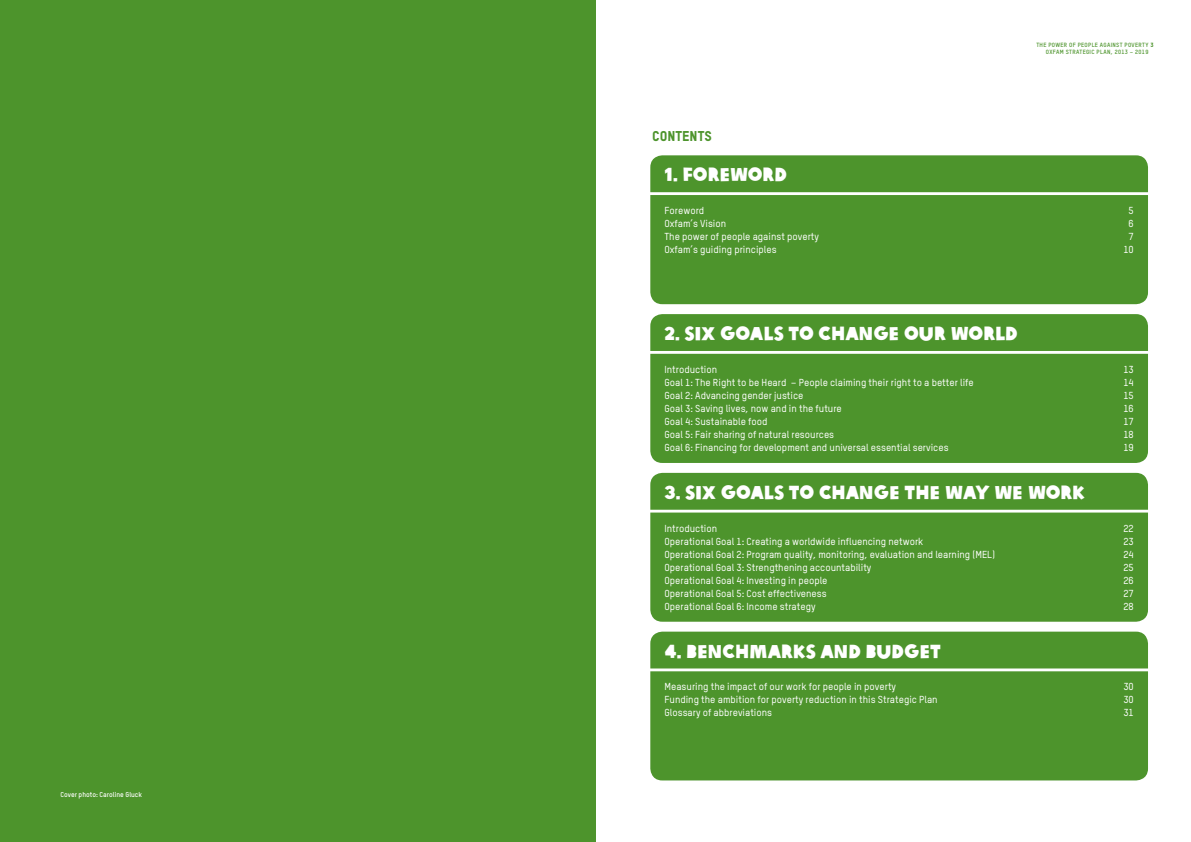
<style>
.page{position:relative;width:1191px;height:842px;background:#fff}
.page>*{position:absolute;margin:0;border:0;box-sizing:border-box;transform-origin:0 0}
.t1{font:18.5px "Oxfam Global Headline";color:#fff}
.t2{font:14px "Oxfam TSTARPRO Headline";color:#4d942c}
.t3{font:500 10px "Oxfam TSTARPRO";color:#fff}
.t4{font:700 7px "Oxfam TSTARPRO";color:#fff}
.t5{font:700 6px/7.2px "Oxfam TSTARPRO";letter-spacing:.05em;color:#4d942c}
.s1{font-family:"Oxfam TSTARPRO Headline";font-weight:400}
</style>
<div class="page">
<div style="left:0;top:0;width:595px;height:842px;background:#4d942c"></div>
<div style="left:650px;top:195px;width:498px;height:109px;background:#4d942c"></div>
<div style="left:650px;top:354px;width:498px;height:109px;background:#4d942c"></div>
<div style="left:650px;top:513px;width:498px;height:109px;background:#4d942c"></div>
<div style="left:650px;top:671px;width:498px;height:109px;background:#4d942c"></div>
<div style="left:650px;top:155px;width:498px;height:37px;background:#4d942c"></div>
<div style="left:650px;top:314px;width:498px;height:37px;background:#4d942c"></div>
<div style="left:650px;top:473px;width:498px;height:37px;background:#4d942c"></div>
<div style="left:650px;top:632px;width:498px;height:36px;background:#4d942c"></div>
<p class="t4" style="left:60px;top:790px;width:83px">Cover photo: Caroline Gluck</p>
<h2 class="t2" style="left:652px;top:128px;width:61px">CONTENTS</h2>
<p class="t5" style="left:1045px;top:41px;width:109px;text-indent:-9px">THE POWER OF PEOPLE AGAINST POVERTY <span class="s1">3<br></span>OXFAM STRATEGIC PLAN, 2013 – 2019</p>
<h1 class="t1" style="left:664px;top:159px;width:124px">1. FOREWORD</h1>
<p class="t3" style="left:664px;top:204px;width:41px">Foreword</p>
<p class="t3" style="left:1128px;top:204px;width:7px">5</p>
<p class="t3" style="left:664px;top:217px;width:63px">Oxfam’s Vision</p>
<p class="t3" style="left:1128px;top:217px;width:7px">6</p>
<p class="t3" style="left:664px;top:230px;width:156px">The power of people against poverty</p>
<p class="t3" style="left:1128px;top:230px;width:7px">7</p>
<p class="t3" style="left:664px;top:243px;width:114px">Oxfam’s guiding principles</p>
<p class="t3" style="left:1123px;top:243px;width:12px">10</p>
<h1 class="t1" style="left:664px;top:317px;width:354px">2. SIX GOALS TO CHANGE OUR WORLD</h1>
<p class="t3" style="left:664px;top:363px;width:54px">Introduction</p>
<p class="t3" style="left:1123px;top:363px;width:12px">13</p>
<p class="t3" style="left:664px;top:376px;width:311px">Goal 1: The Right to be Heard – People claiming their right to a better life</p>
<p class="t3" style="left:1123px;top:376px;width:12px">14</p>
<p class="t3" style="left:664px;top:389px;width:140px">Goal 2: Advancing gender justice</p>
<p class="t3" style="left:1123px;top:389px;width:12px">15</p>
<p class="t3" style="left:664px;top:402px;width:179px">Goal 3: Saving lives, now and in the future</p>
<p class="t3" style="left:1123px;top:402px;width:12px">16</p>
<p class="t3" style="left:664px;top:415px;width:105px">Goal 4: Sustainable food</p>
<p class="t3" style="left:1123px;top:415px;width:12px">17</p>
<p class="t3" style="left:664px;top:428px;width:171px">Goal 5: Fair sharing of natural resources</p>
<p class="t3" style="left:1123px;top:428px;width:12px">18</p>
<p class="t3" style="left:664px;top:441px;width:286px">Goal 6: Financing for development and universal essential services</p>
<p class="t3" style="left:1123px;top:441px;width:12px">19</p>
<h1 class="t1" style="left:664px;top:476px;width:422px">3. SIX GOALS TO CHANGE THE WAY WE WORK</h1>
<p class="t3" style="left:664px;top:522px;width:54px">Introduction</p>
<p class="t3" style="left:1123px;top:522px;width:12px">22</p>
<p class="t3" style="left:664px;top:535px;width:260px">Operational Goal 1: Creating a worldwide influencing network</p>
<p class="t3" style="left:1123px;top:535px;width:12px">23</p>
<p class="t3" style="left:664px;top:548px;width:332px">Operational Goal 2: Program quality, monitoring, evaluation and learning (MEL)</p>
<p class="t3" style="left:1123px;top:548px;width:12px">24</p>
<p class="t3" style="left:664px;top:561px;width:208px">Operational Goal 3: Strengthening accountability</p>
<p class="t3" style="left:1123px;top:561px;width:12px">25</p>
<p class="t3" style="left:664px;top:574px;width:164px">Operational Goal 4: Investing in people</p>
<p class="t3" style="left:1123px;top:574px;width:12px">26</p>
<p class="t3" style="left:664px;top:587px;width:164px">Operational Goal 5: Cost effectiveness</p>
<p class="t3" style="left:1123px;top:587px;width:12px">27</p>
<p class="t3" style="left:664px;top:600px;width:152px">Operational Goal 6: Income strategy</p>
<p class="t3" style="left:1123px;top:600px;width:12px">28</p>
<h1 class="t1" style="left:664px;top:635px;width:278px">4. BENCHMARKS AND BUDGET</h1>
<p class="t3" style="left:664px;top:681px;width:233px">Measuring the impact of our work for people in poverty</p>
<p class="t3" style="left:1123px;top:681px;width:12px">30</p>
<p class="t3" style="left:664px;top:694px;width:275px">Funding the ambition for poverty reduction in this Strategic Plan</p>
<p class="t3" style="left:1123px;top:694px;width:12px">30</p>
<p class="t3" style="left:664px;top:707px;width:109px">Glossary of abbreviations</p>
<p class="t3" style="left:1123px;top:707px;width:12px">31</p>
</div>
